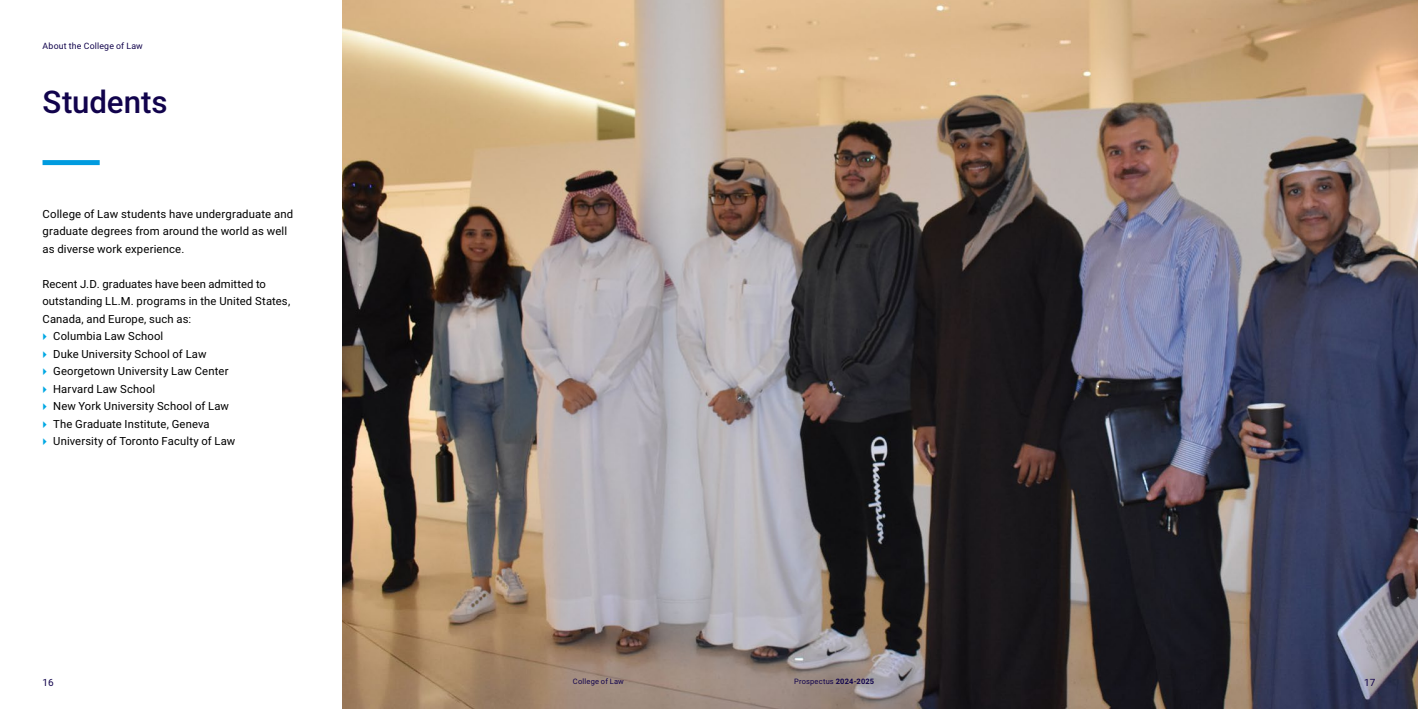
<style>
.page{position:relative;width:1418px;height:709px;background:#fff}
.page>*{position:absolute;margin:0;border:0;box-sizing:border-box;transform-origin:0 0}
.t1{font:500 31.25px "HBKU";color:#11034c}
.t2{font:11.25px/17.5px "HBKU";letter-spacing:.01em;color:#000}
.t3{font:10px "HBKU";color:#11034c}
.t4{font:8.75px "HBKU";letter-spacing:.02em;color:#11034c}
.t5{font:7.5px "HBKU";letter-spacing:.025em;color:#11034c}
.s1{font-weight:700}
</style>
<div class="page">
<img style="left:342px;top:0;width:1075px;height:709px">
<div style="left:43px;top:160px;width:57px;height:5px;background:#009bdf"></div>
<p class="t4" style="left:43px;top:40px;width:102px">About the College of Law</p>
<h1 class="t1" style="left:43px;top:79px;width:126px">Students</h1>
<p class="t2" style="left:43px;top:205px;width:252px">College of Law students have undergraduate and graduate degrees from around the world as well as diverse work experience.</p>
<p class="t2" style="left:43px;top:275px;width:225px">Recent J.D. graduates have been admitted to</p>
<p class="t2" style="left:43px;top:293px;width:249px">outstanding LL.M. programs in the United States,</p>
<p class="t2" style="left:43px;top:310px;width:150px">Canada, and Europe, such as:</p>
<p class="t2" style="left:53px;top:328px;width:112px">Columbia Law School</p>
<p class="t2" style="left:53px;top:345px;width:155px">Duke University School of Law</p>
<p class="t2" style="left:53px;top:363px;width:177px">Georgetown University Law Center</p>
<p class="t2" style="left:53px;top:380px;width:104px">Harvard Law School</p>
<p class="t2" style="left:53px;top:398px;width:177px">New York University School of Law</p>
<p class="t2" style="left:53px;top:415px;width:158px">The Graduate Institute, Geneva</p>
<p class="t2" style="left:53px;top:433px;width:184px">University of Toronto Faculty of Law</p>
<p class="t3" style="left:43px;top:675px;width:13px">16</p>
<p class="t5" style="left:573px;top:676px;width:52px">College of Law</p>
<p class="t5" style="left:794px;top:676px;width:82px">Prospectus <span class="s1">2024-2025</span></p>
<p class="t3" style="left:1364px;top:675px;width:13px">17</p>
</div>
